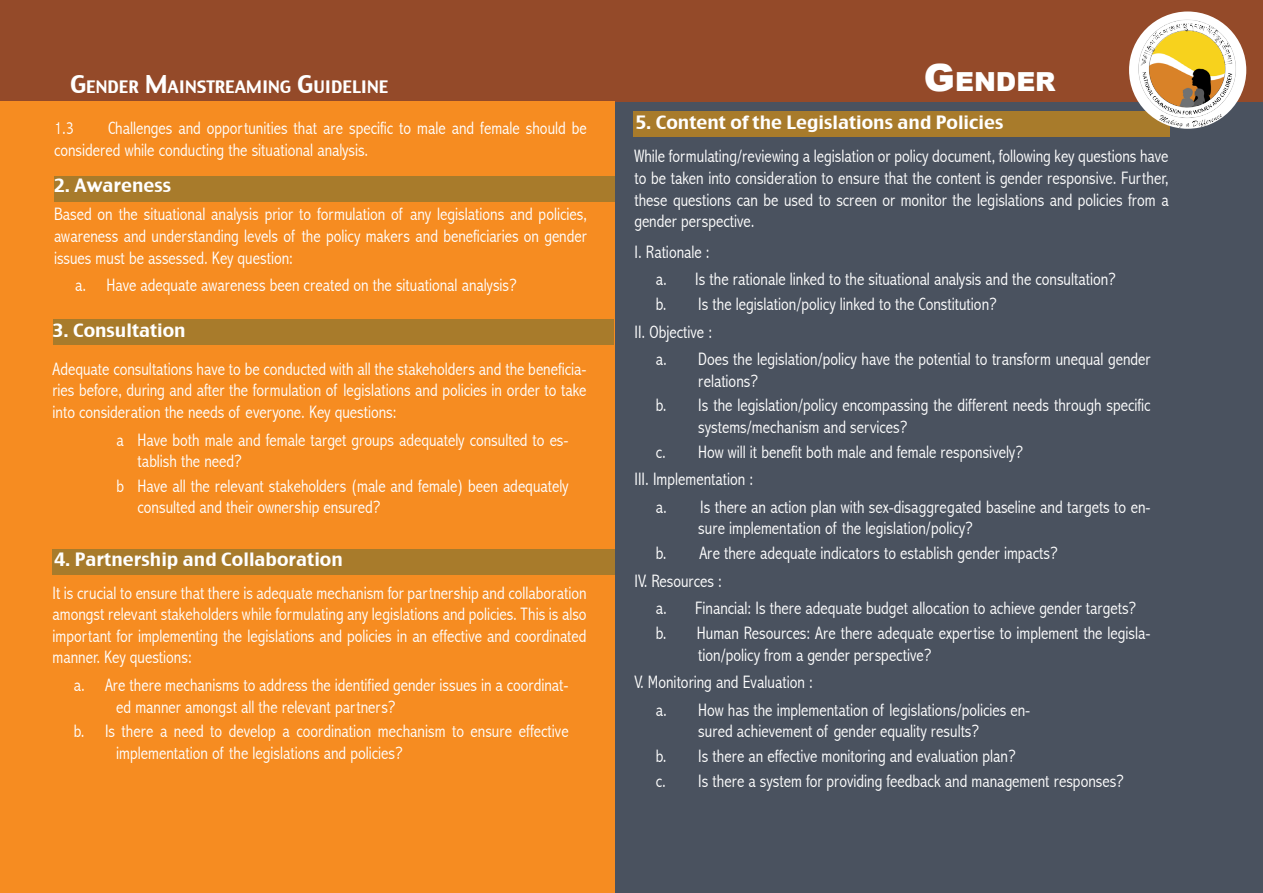
<style>
.page{position:relative;width:1263px;height:893px;background:#fff}
.page>*{position:absolute;margin:0;border:0;box-sizing:border-box;transform-origin:0 0}
.t1{font:900 26.25px "Arial";color:#fff}
.t2{font:300 condensed 18px/21.6px "Abadi";color:#fff}
.t3{font:18px "Charcoal CY";color:#fff}
.t4{font:16.8px "Charcoal CY";color:#fff}
.s1{font-size:24px}
.s2{font-size:37.5px}
</style>
<div class="page">
<div style="left:54px;top:102px;width:1209px;height:791px;background:#4a525f"></div>
<div style="left:0;top:0;width:1263px;height:101px;background:#944a29"></div>
<div style="left:0;top:101px;width:615px;height:792px;background:#f68c21"></div>
<div style="left:54px;top:176px;width:560px;height:25px;background:#a87b2b"></div>
<div style="left:53px;top:319px;width:561px;height:25px;background:#a87b2b"></div>
<div style="left:633px;top:111px;width:536px;height:26px;background:#a87b2b"></div>
<div style="left:1129px;top:12px;width:117px;height:117px;background:#fff;border-radius:50%"></div>
<img style="left:1135px;top:19px;width:103px;height:109px">
<div style="left:52px;top:549px;width:562px;height:26px;background:#a87b2b"></div>
<p class="t4" style="left:70px;top:76px;width:320px"><span class="s1">G</span>ENDER <span class="s1">M</span>AINSTREAMING <span class="s1">G</span>UIDELINE</p>
<p class="t1" style="left:924px;top:63px;width:133px"><span class="s2">G</span>ENDER</p>
<p class="t2" style="left:54px;top:117px;width:534px;text-indent:54px">Challenges and opportunities that are specific to male and female should be considered while conducting the situational analysis.</p>
<p class="t2" style="left:54px;top:117px;width:22px">1.3</p>
<p class="t3" style="left:54px;top:174px;width:119px">2. Awareness</p>
<p class="t2" style="left:54px;top:203px;width:534px;text-align:justify">Based on the situational analysis prior to formulation of any legislations and policies, awareness and understanding levels of the policy makers and beneficiaries on gender issues must be assessed. Key question:</p>
<p class="t2" style="left:75px;top:274px;width:443px">a. Have adequate awareness been created on the situational analysis?</p>
<p class="t3" style="left:53px;top:319px;width:135px">3. Consultation</p>
<p class="t2" style="left:52px;top:358px;width:536px;text-align:justify">Adequate consultations have to be conducted with all the stakeholders and the beneficia&shy;ries before, during and after the formulation of legislations and policies in order to take into consideration the needs of everyone. Key questions:</p>
<p class="t2" style="left:138px;top:429px;width:433px;text-indent:-21px">a Have both male and female target groups adequately consulted to es&shy;tablish the need?</p>
<p class="t2" style="left:138px;top:475px;width:433px;text-indent:-21px">b Have all the relevant stakeholders (male and female) been adequately consulted and their ownership ensured?</p>
<p class="t3" style="left:54px;top:548px;width:290px">4. Partnership and Collaboration</p>
<p class="t2" style="left:52px;top:582px;width:536px;text-align:justify">It is crucial to ensure that there is adequate mechanism for partnership and collaboration amongst relevant stakeholders while formulating any legislations and policies. This is also important for implementing the legislations and policies in an effective and coordinated manner. Key questions:</p>
<p class="t2" style="left:116px;top:674px;width:454px;text-indent:-43px">a. Are there mechanisms to address the identified gender issues in a coordinat&shy;ed manner amongst all the relevant partners?</p>
<p class="t2" style="left:116px;top:720px;width:454px;text-indent:-43px">b. Is there a need to develop a coordination mechanism to ensure effective implementation of the legislations and policies?</p>
<p class="t3" style="left:635px;top:111px;width:370px">5. Content of the Legislations and Policies</p>
<p class="t2" style="left:634px;top:146px;width:536px;text-align:justify">While formulating/reviewing a legislation or policy document, following key questions have to be taken into consideration to ensure that the content is gender responsive. Further, these questions can be used to screen or monitor the legislations and policies from a gender perspective.</p>
<p class="t2" style="left:634px;top:241px;width:77px">I. Rationale :</p>
<p class="t2" style="left:656px;top:269px;width:461px">a. Is the rationale linked to the situational analysis and the consultation?</p>
<p class="t2" style="left:656px;top:293px;width:342px">b. Is the legislation/policy linked to the Constitution?</p>
<p class="t2" style="left:634px;top:321px;width:79px">II. Objective :</p>
<p class="t2" style="left:698px;top:348px;width:454px;text-indent:-43px">a. Does the legislation/policy have the potential to transform unequal gender relations?</p>
<p class="t2" style="left:698px;top:395px;width:454px;text-indent:-43px">b. Is the legislation/policy encompassing the different needs through specific systems/mechanism and services?</p>
<p class="t2" style="left:656px;top:441px;width:369px">c. How will it benefit both male and female responsively?</p>
<p class="t2" style="left:634px;top:468px;width:120px">III. Implementation :</p>
<p class="t2" style="left:698px;top:496px;width:454px;text-indent:-43px">a. Is there an action plan with sex-disaggregated baseline and targets to en&shy;sure implementation of the legislation/policy?</p>
<p class="t2" style="left:656px;top:542px;width:403px">b. Are there adequate indicators to establish gender impacts?</p>
<p class="t2" style="left:634px;top:570px;width:89px">IV. Resources :</p>
<p class="t2" style="left:656px;top:597px;width:482px">a. Financial: Is there adequate budget allocation to achieve gender targets?</p>
<p class="t2" style="left:698px;top:622px;width:454px;text-indent:-43px">b. Human Resources: Are there adequate expertise to implement the legisla&shy;tion/policy from a gender perspective?</p>
<p class="t2" style="left:634px;top:671px;width:180px">V. Monitoring and Evaluation :</p>
<p class="t2" style="left:656px;top:699px;width:376px;text-align:center">a. How has the implementation of legislations/policies en&shy;sured achievement of gender equality results?</p>
<p class="t2" style="left:656px;top:745px;width:361px">b. Is there an effective monitoring and evaluation plan?</p>
<p class="t2" style="left:656px;top:770px;width:470px">c. Is there a system for providing feedback and management responses?</p>
</div>
